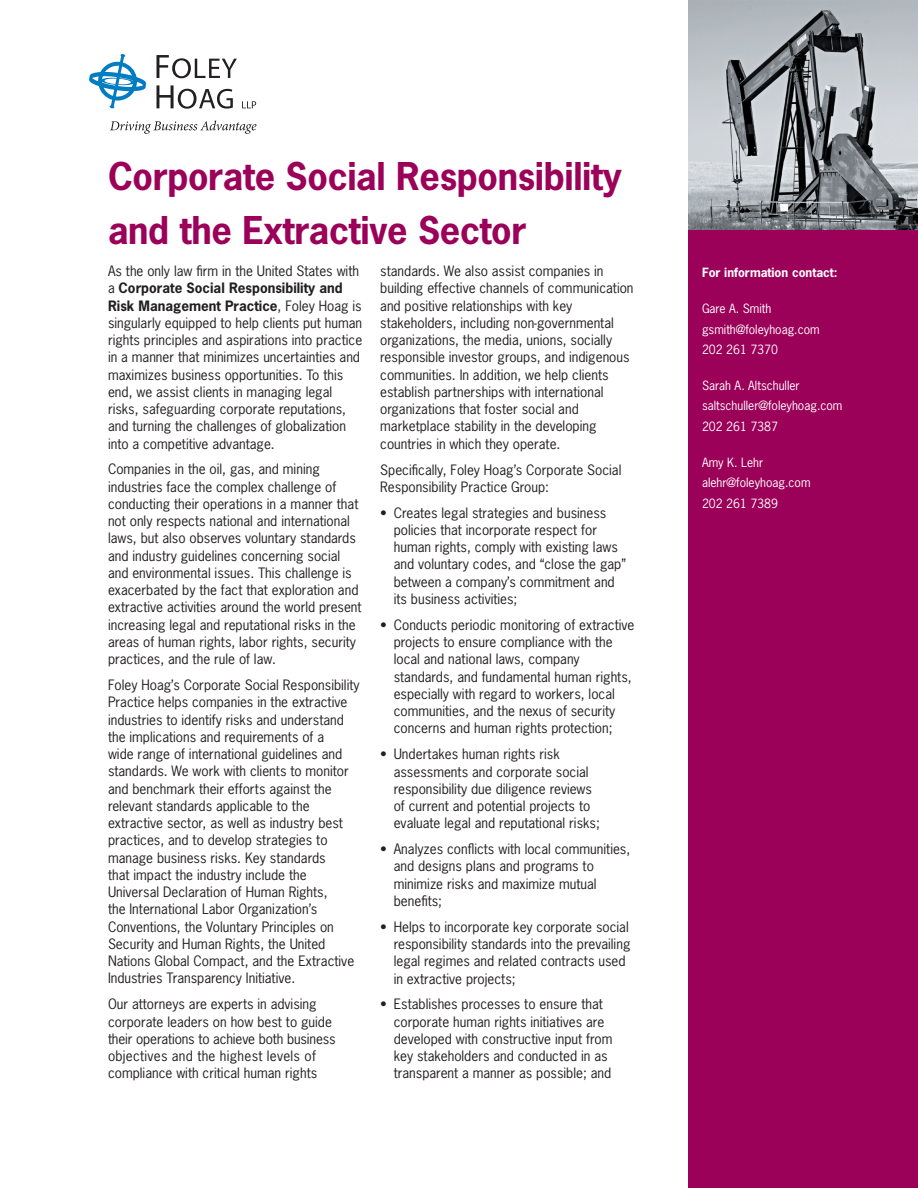
<style>
.page{position:relative;width:918px;height:1188px;background:#fff}
.page>*{position:absolute;margin:0;border:0;box-sizing:border-box;transform-origin:0 0}
.t1{font:700 36px/54px "News Gothic Std";letter-spacing:-.01em;color:#9c0159}
.t2{font:13.5px/17.2px "News Gothic Std";color:#231f20}
.t3{font:12px/20.4px "News Gothic Std";color:#fff}
.t4{font:700 12px "News Gothic Std";color:#fff}
.s1{font-weight:700}
</style>
<div class="page">
<div style="left:688px;top:0;width:230px;height:1188px;background:#9c0159"></div>
<svg style="left:89px;top:54px;width:57px;height:55px"></svg>
<svg style="left:157px;top:55px;width:80px;height:23px"></svg>
<svg style="left:157px;top:85px;width:76px;height:24px"></svg>
<svg style="left:242px;top:101px;width:14px;height:7px"></svg>
<svg style="left:110px;top:120px;width:147px;height:14px"></svg>
<img style="left:688px;top:0;width:230px;height:230px">
<h1 class="t1" style="left:108px;top:149px;width:515px">Corporate Social Responsibility and the Extractive Sector</h1>
<p class="t2" style="left:108px;top:262px;width:256px">As the only law firm in the United States with a <span class="s1">Corporate Social Responsibility and Risk Management Practice</span>, Foley Hoag is singularly equipped to help clients put human rights principles and aspirations into practice in a manner that minimizes uncertainties and maximizes business opportunities. To this end, we assist clients in managing legal risks, safeguarding corporate reputations, and turning the challenges of globalization into a competitive advantage.</p>
<p class="t2" style="left:108px;top:461px;width:255px">Companies in the oil, gas, and mining industries face the complex challenge of conducting their operations in a manner that not only respects national and international laws, but also observes voluntary standards and industry guidelines concerning social and environmental issues. This challenge is exacerbated by the fact that exploration and extractive activities around the world present increasing legal and reputational risks in the areas of human rights, labor rights, security practices, and the rule of law.</p>
<p class="t2" style="left:108px;top:676px;width:253px">Foley Hoag’s Corporate Social Responsibility Practice helps companies in the extractive industries to identify risks and understand the implications and requirements of a<br>wide range of international guidelines and standards. We work with clients to monitor and benchmark their efforts against the relevant standards applicable to the extractive sector, as well as industry best practices, and to develop strategies to manage business risks. Key standards<br>that impact the industry include the Universal Declaration of Human Rights,<br>the International Labor Organization’s Conventions, the Voluntary Principles on Security and Human Rights, the United Nations Global Compact, and the Extractive Industries Transparency Initiative.</p>
<p class="t2" style="left:108px;top:995px;width:229px">Our attorneys are experts in advising corporate leaders on how best to guide their operations to achieve both business objectives and the highest levels of compliance with critical human rights</p>
<p class="t2" style="left:380px;top:262px;width:255px">standards. We also assist companies in building effective channels of communication and positive relationships with key stakeholders, including non-governmental organizations, the media, unions, socially responsible investor groups, and indigenous communities. In addition, we help clients establish partnerships with international organizations that foster social and marketplace stability in the developing countries in which they operate.</p>
<p class="t2" style="left:380px;top:461px;width:243px">Specifically, Foley Hoag’s Corporate Social<br>Responsibility Practice Group:</p>
<p class="t2" style="left:394px;top:504px;width:234px;text-indent:-14px">• Creates legal strategies and business policies that incorporate respect for human rights, comply with existing laws and voluntary codes, and “close the gap” between a company’s commitment and its business activities;</p>
<p class="t2" style="left:394px;top:616px;width:242px;text-indent:-14px">• Conducts periodic monitoring of extractive projects to ensure compliance with the local and national laws, company standards, and fundamental human rights, especially with regard to workers, local communities, and the nexus of security concerns and human rights protection;</p>
<p class="t2" style="left:394px;top:745px;width:208px;text-indent:-14px">• Undertakes human rights risk assessments and corporate social responsibility due diligence reviews of current and potential projects to evaluate legal and reputational risks;</p>
<p class="t2" style="left:394px;top:840px;width:238px;text-indent:-14px">• Analyzes conflicts with local communities, and designs plans and programs to minimize risks and maximize mutual benefits;</p>
<p class="t2" style="left:394px;top:918px;width:238px;text-indent:-14px">• Helps to incorporate key corporate social responsibility standards into the prevailing legal regimes and related contracts used in extractive projects;</p>
<p class="t2" style="left:394px;top:996px;width:220px;text-indent:-14px">• Establishes processes to ensure that corporate human rights initiatives are developed with constructive input from key stakeholders and conducted in as transparent a manner as possible; and</p>
<p class="t4" style="left:702px;top:265px;width:137px">For information contact:</p>
<p class="t3" style="left:702px;top:298px;width:119px">Gare A. Smith gsmith@foleyhoag.com<br>202 261 7370</p>
<p class="t3" style="left:702px;top:375px;width:142px">Sarah A. Altschuller saltschuller@foleyhoag.com<br>202 261 7387</p>
<p class="t3" style="left:702px;top:452px;width:110px">Amy K. Lehr alehr@foleyhoag.com<br>202 261 7389</p>
</div>
